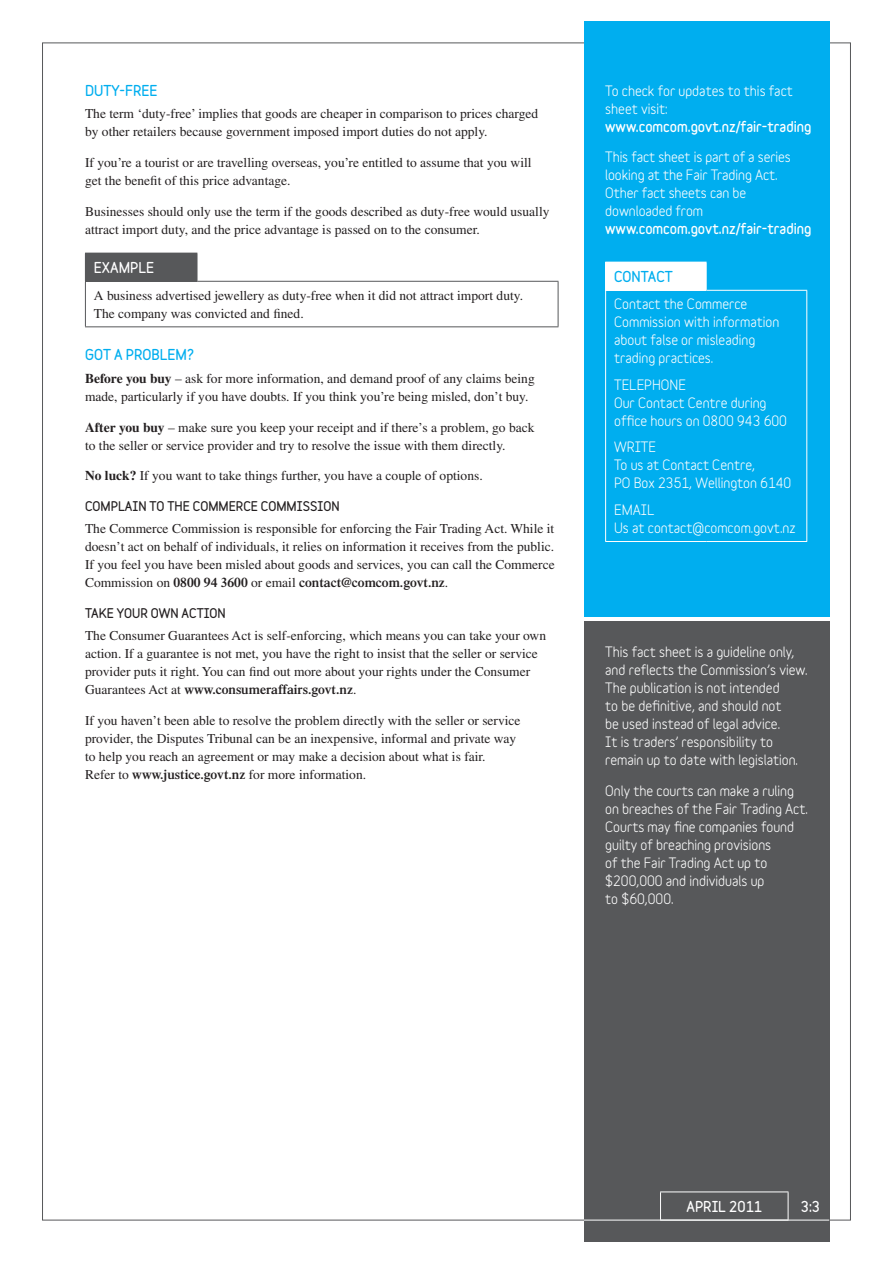
<style>
.page{position:relative;width:893px;height:1263px;background:#fff}
.page>*{position:absolute;margin:0;border:0;box-sizing:border-box;transform-origin:0 0}
.body__3{font:13.5px/18px "Times";color:#231f20}
.body__3-2{font:700 13.5px/18px "Variable";color:#fff}
.body__1{font:700 13.5px/18px "Variable";letter-spacing:-.005em;color:#fff}
.head{font:900 13.5px "Variable";color:#00aeef}
.head-2{font:900 13.5px "Variable";color:#fff}
.body__3-3{font:900 13.5px "Variable";color:#00aeef}
.head_2{font:900 12px "Variable";color:#231f20}
.s1{font-weight:700}
.s2{font-weight:600}
.s3{font-weight:900}
</style>
<div class="page">
<div style="left:584px;top:21px;width:245px;height:596px;background:#00aeef"></div>
<div style="left:584px;top:621px;width:245px;height:621px;background:#57585a"></div>
<hr style="left:584px;top:1220px;width:245px;height:1px;background:#fff">
<hr style="left:660px;top:1191px;width:128px;height:1px;background:#fff">
<svg style="left:660px;top:1192px;width:1px;height:28px"></svg>
<svg style="left:788px;top:1192px;width:1px;height:28px"></svg>
<div style="left:606px;top:262px;width:100px;height:28px;background:#fff"></div>
<svg style="left:605px;top:262px;width:1px;height:28px"></svg>
<svg style="left:706px;top:262px;width:1px;height:28px"></svg>
<hr style="left:605px;top:290px;width:101px;height:1px;background:#fff">
<hr style="left:605px;top:291px;width:1px;height:250px;background:#fff">
<hr style="left:706px;top:290px;width:101px;height:1px;background:#fff">
<hr style="left:806px;top:291px;width:1px;height:250px;background:#fff">
<hr style="left:605px;top:541px;width:101px;height:1px;background:#fff">
<hr style="left:706px;top:541px;width:101px;height:1px;background:#fff">
<div style="left:85px;top:253px;width:112px;height:28px;background:#57585a"></div>
<hr style="left:85px;top:281px;width:112px;height:1px;background:#57585a">
<hr style="left:85px;top:282px;width:1px;height:44px;background:#57585a">
<hr style="left:197px;top:281px;width:361px;height:1px;background:#57585a">
<hr style="left:558px;top:282px;width:1px;height:44px;background:#57585a">
<hr style="left:85px;top:326px;width:112px;height:1px;background:#57585a">
<hr style="left:197px;top:326px;width:361px;height:1px;background:#57585a">
<svg style="left:197px;top:253px;width:1px;height:28px"></svg>
<p class="head" style="left:85px;top:82px;width:74px">DUTY-FREE</p>
<p class="body__3" style="left:85px;top:105px;width:455px">The term ‘duty-free’ implies that goods are cheaper in comparison to prices charged by other retailers because government imposed import duties do not apply.</p>
<p class="body__3" style="left:85px;top:154px;width:448px">If you’re a tourist or are travelling overseas, you’re entitled to assume that you will get the benefit of this price advantage.</p>
<p class="body__3" style="left:85px;top:202px;width:466px">Businesses should only use the term if the goods described as duty-free would usually attract import duty, and the price advantage is passed on to the consumer.</p>
<p class="head-2" style="left:94px;top:258px;width:62px">EXAMPLE</p>
<p class="body__3" style="left:94px;top:287px;width:431px">A business advertised jewellery as duty-free when it did not attract import duty.<br>The company was convicted and fined.</p>
<p class="head" style="left:85px;top:346px;width:111px">GOT A PROBLEM?</p>
<p class="body__3" style="left:85px;top:369px;width:451px"><span class="s1">Before you buy</span> – ask for more information, and demand proof of any claims being made, particularly if you have doubts. If you think you’re being misled, don’t buy.</p>
<p class="body__3" style="left:85px;top:418px;width:451px"><span class="s1">After you buy</span> – make sure you keep your receipt and if there’s a problem, go back to the seller or service provider and try to resolve the issue with them directly.</p>
<p class="body__3" style="left:85px;top:467px;width:399px"><span class="s1">No luck?</span> If you want to take things further, you have a couple of options.</p>
<p class="head_2" style="left:85px;top:498px;width:256px">COMPLAIN TO THE COMMERCE COMMISSION</p>
<p class="body__3" style="left:85px;top:520px;width:471px;text-align:justify">The Commerce Commission is responsible for enforcing the Fair Trading Act. While it doesn’t act on behalf of individuals, it relies on information it receives from the public.<br>If you feel you have been misled about goods and services, you can call the Commerce Commission on <span class="s2">0800 94 3600</span> or email <span class="s2">contact@comcom.govt.nz</span>.</p>
<p class="head_2" style="left:85px;top:605px;width:142px">TAKE YOUR OWN ACTION</p>
<p class="body__3" style="left:85px;top:627px;width:463px">The Consumer Guarantees Act is self-enforcing, which means you can take your own action. If a guarantee is not met, you have the right to insist that the seller or service provider puts it right. You can find out more about your rights under the Consumer Guarantees Act at <span class="s2">www.consumeraffairs.govt.nz</span>.</p>
<p class="body__3" style="left:85px;top:711px;width:437px">If you haven’t been able to resolve the problem directly with the seller or service provider, the Disputes Tribunal can be an inexpensive, informal and private way to help you reach an agreement or may make a decision about what is fair.<br>Refer to <span class="s2">www.justice.govt.nz</span> for more information.</p>
<p class="body__3-2" style="left:605px;top:81px;width:208px">To check for updates to this fact sheet visit: <span class="s3">www.comcom.govt.nz/fair-trading</span></p>
<p class="body__1" style="left:605px;top:148px;width:208px">This fact sheet is part of a series looking at the Fair Trading Act.<br>Other fact sheets can be downloaded from <span class="s3">www.comcom.govt.nz/fair-trading</span></p>
<p class="body__3-3" style="left:614px;top:267px;width:60px">CONTACT</p>
<p class="body__3-2" style="left:614px;top:295px;width:167px">Contact the Commerce<br>Commission with information about false or misleading trading practices.</p>
<p class="body__3-2" style="left:614px;top:376px;width:174px">TELEPHONE<br>Our Contact Centre during office hours on 0800 943 600</p>
<p class="body__3-2" style="left:614px;top:438px;width:179px">WRITE<br>To us at Contact Centre,<br>PO Box 2351, Wellington 6140</p>
<p class="body__3-2" style="left:614px;top:501px;width:183px">EMAIL<br>Us at contact@comcom.govt.nz</p>
<p class="body__3-2" style="left:605px;top:643px;width:204px">This fact sheet is a guideline only, and reflects the Commission’s view.<br>The publication is not intended<br>to be definitive, and should not<br>be used instead of legal advice.<br>It is traders’ responsibility to remain up to date with legislation.</p>
<p class="body__3-2" style="left:605px;top:781px;width:204px">Only the courts can make a ruling on breaches of the Fair Trading Act.<br>Courts may fine companies found guilty of breaching provisions<br>of the Fair Trading Act up to $200,000 and individuals up<br>to $60,000.</p>
<p class="head-2" style="left:687px;top:1197px;width:77px">APRIL 2011</p>
<p class="head-2" style="left:801px;top:1197px;width:21px">3:3</p>
</div>
